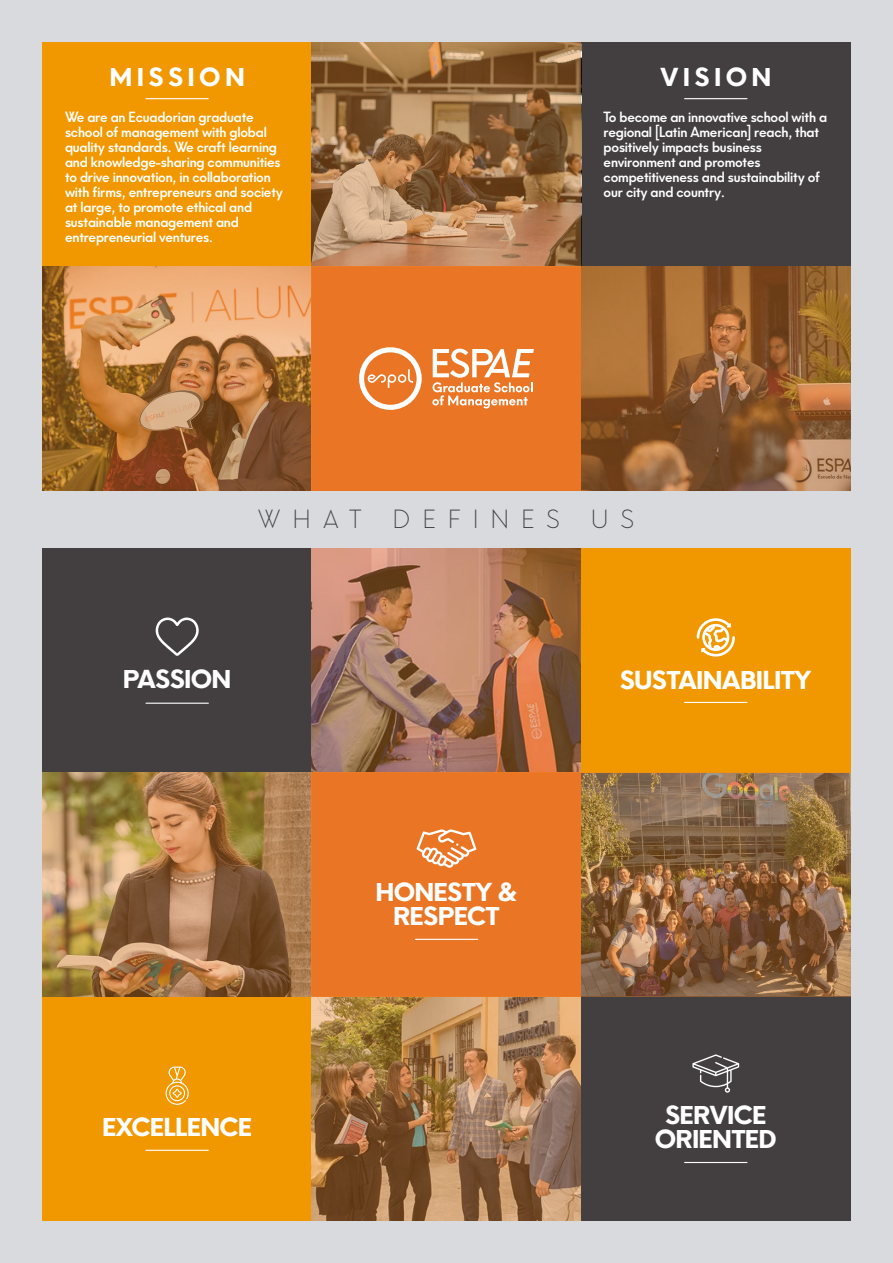
<style>
.page{position:relative;width:893px;height:1263px;background:#d8dade}
.page>*{position:absolute;margin:0;border:0;box-sizing:border-box;transform-origin:0 0}
.t1{font:800 24px/24px "Neue Hans Kendrick";letter-spacing:-.005em;color:#fff;text-align:center;scale:1.04 1}
.t2{font:200 24px "Neue Hans Kendrick";letter-spacing:.5em;color:#433f40;scale:1.04 1}
.t3{font:800 24px "Neue Hans Kendrick";letter-spacing:.2em;color:#fff;scale:1.04 1}
.t4{font:600 13.5px/15px "Neue Hans Kendrick";letter-spacing:-.015em;color:#fff}
</style>
<div class="page">
<div style="left:43px;top:43px;width:269px;height:224px;background:#f19800"></div>
<div style="left:581px;top:43px;width:269px;height:224px;background:#433f40"></div>
<div style="left:43px;top:548px;width:269px;height:224px;background:#433f40"></div>
<div style="left:43px;top:996px;width:269px;height:224px;background:#f19800"></div>
<div style="left:312px;top:267px;width:269px;height:224px;background:#ea7625"></div>
<div style="left:312px;top:772px;width:269px;height:224px;background:#ea7625"></div>
<div style="left:581px;top:548px;width:269px;height:224px;background:#f19800"></div>
<div style="left:581px;top:996px;width:269px;height:224px;background:#433f40"></div>
<svg style="left:432px;top:349px;width:102px;height:59px"></svg>
<svg style="left:359px;top:347px;width:63px;height:63px"></svg>
<svg style="left:312px;top:43px;width:269px;height:224px;background:#9f744b"></svg>
<svg style="left:311px;top:548px;width:270px;height:224px;background:#a9765a"></svg>
<img style="left:312px;top:996px;width:269px;height:224px">
<img style="left:43px;top:772px;width:269px;height:224px">
<img style="left:581px;top:772px;width:269px;height:224px">
<svg style="left:43px;top:267px;width:269px;height:224px;background:#b77d49"></svg>
<svg style="left:581px;top:267px;width:269px;height:223px;background:#956132"></svg>
<hr style="left:146px;top:98px;width:62px;height:1px;background:#fff">
<hr style="left:685px;top:98px;width:62px;height:1px;background:#fff">
<hr style="left:685px;top:1162px;width:62px;height:1px;background:#fff">
<svg style="left:692px;top:1054px;width:47px;height:39px"></svg>
<hr style="left:146px;top:1150px;width:62px;height:1px;background:#fff">
<svg style="left:165px;top:1066px;width:24px;height:39px"></svg>
<hr style="left:415px;top:939px;width:63px;height:1px;background:#fff">
<svg style="left:416px;top:829px;width:60px;height:39px"></svg>
<hr style="left:685px;top:702px;width:62px;height:1px;background:#fff">
<svg style="left:697px;top:618px;width:38px;height:38px"></svg>
<hr style="left:146px;top:703px;width:62px;height:1px;background:#fff">
<svg style="left:156px;top:617px;width:43px;height:39px"></svg>
<h1 class="t3" style="left:110px;top:64px;width:131px">MISSION</h1>
<p class="t4" style="left:65px;top:108px;width:220px">We are an Ecuadorian graduate school of management with global quality standards. We craft learning and knowledge-sharing communities to drive innovation, in collaboration with firms, entrepreneurs and society at large, to promote ethical and sustainable management and entrepreneurial ventures.</p>
<h1 class="t1" style="left:660px;top:66px;width:108px">VISION</h1>
<p class="t4" style="left:604px;top:108px;width:225px">To become an innovative school with a regional [Latin American] reach, that positively impacts business environment and promotes competitiveness and sustainability of our city and country.</p>
<h1 class="t2" style="left:258px;top:498px;width:101px">WHAT</h1>
<h1 class="t2" style="left:393px;top:498px;width:162px">DEFINES</h1>
<h1 class="t2" style="left:591px;top:498px;width:43px">U S</h1>
<h1 class="t1" style="left:123px;top:667px;width:105px">PASSION</h1>
<h1 class="t1" style="left:620px;top:668px;width:185px">SUSTAINABILITY</h1>
<h1 class="t1" style="left:102px;top:1116px;width:145px">EXCELLENCE</h1>
<h1 class="t1" style="left:376px;top:881px;width:137px">HONESTY &amp;<br>RESPECT</h1>
<h1 class="t1" style="left:655px;top:1104px;width:118px">SERVICE<br>ORIENTED</h1>
</div>
